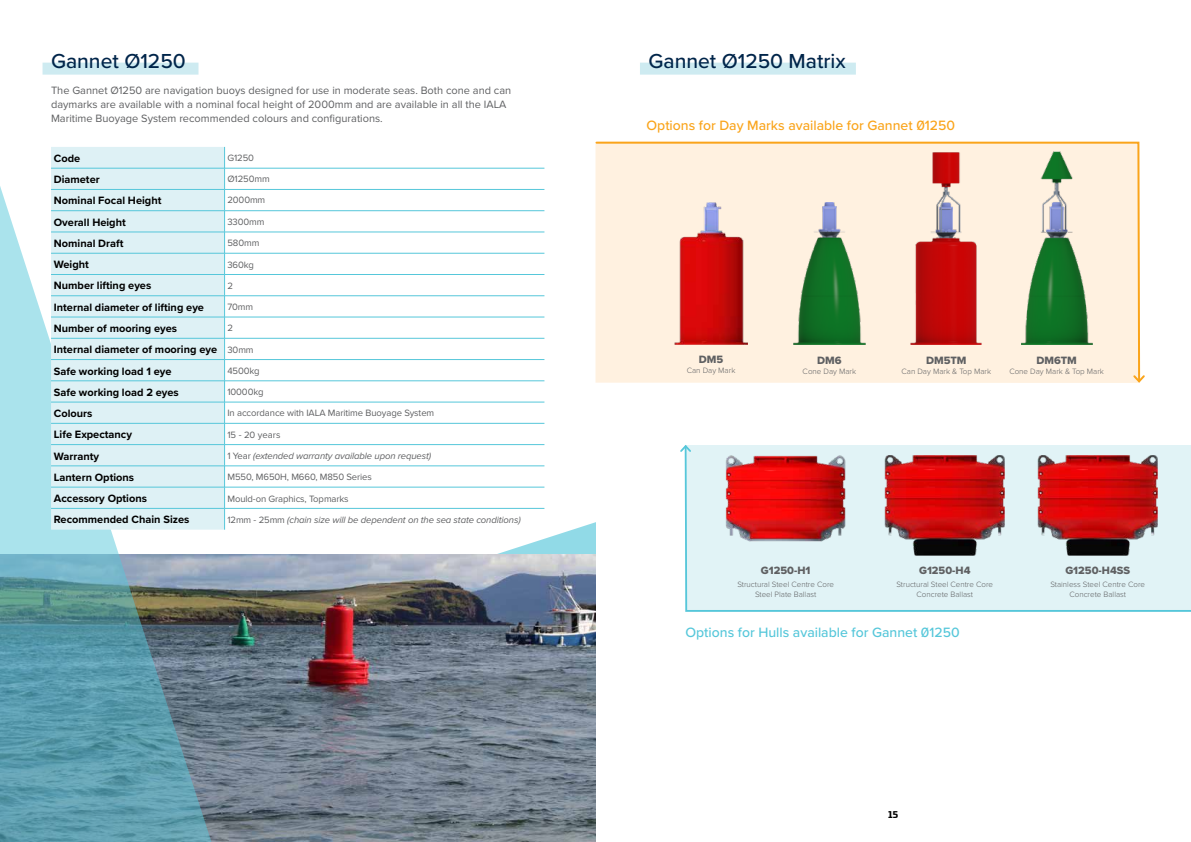
<style>
.page{position:relative;width:1191px;height:842px;background:#fff}
.page>*{position:absolute;margin:0;border:0;box-sizing:border-box;transform-origin:0 0}
.t1{font:500 21px "Proxima Nova";color:#00254a}
.t2{font:500 14px "Proxima Nova";color:#faa41a}
.t3{font:500 14px "Proxima Nova";color:#56c7da}
.t4{font:700 11px/21.3px "Proxima Nova";color:#000}
.t5{font:11px/14px "Proxima Nova";color:#5f6062}
.t6{font:11px "Proxima Nova Extrabld";color:#5f6062}
.t7{font:700 10px "Prometo";color:#000}
.t8{font:9.5px "Proxima Nova";letter-spacing:-.01em;color:#5f6062}
.t9{font:italic 9.5px "Proxima Nova";letter-spacing:-.01em;color:#5f6062}
.t10{font:300 8px/10px "Proxima Nova";color:#5f6062;text-align:center}
.s1{font-weight:400;font-size:9.5px;color:#5f6062}
.s2{font-style:normal}
</style>
<div class="page">
<svg style="left:461px;top:522px;width:135px;height:50px"></svg>
<div style="left:43px;top:63px;width:155px;height:12px;background:#ceebf1"></div>
<img style="left:214px;top:555px;width:381px;height:287px">
<svg style="left:0;top:186px;width:214px;height:656px;background:#7aabb7"></svg>
<div style="left:51px;top:147px;width:173px;height:383px;background:#def1f5"></div>
<hr style="left:51px;top:168px;width:174px;height:1px;background:#56c7da">
<hr style="left:225px;top:168px;width:319px;height:1px;background:#56c7da">
<hr style="left:51px;top:189px;width:174px;height:1px;background:#56c7da">
<hr style="left:225px;top:189px;width:319px;height:1px;background:#56c7da">
<hr style="left:51px;top:211px;width:174px;height:1px;background:#56c7da">
<hr style="left:225px;top:211px;width:319px;height:1px;background:#56c7da">
<hr style="left:51px;top:232px;width:174px;height:1px;background:#56c7da">
<hr style="left:225px;top:232px;width:319px;height:1px;background:#56c7da">
<hr style="left:51px;top:253px;width:174px;height:1px;background:#56c7da">
<hr style="left:225px;top:253px;width:319px;height:1px;background:#56c7da">
<hr style="left:51px;top:274px;width:174px;height:1px;background:#56c7da">
<hr style="left:225px;top:274px;width:319px;height:1px;background:#56c7da">
<hr style="left:51px;top:296px;width:174px;height:1px;background:#56c7da">
<hr style="left:225px;top:296px;width:319px;height:1px;background:#56c7da">
<hr style="left:51px;top:317px;width:174px;height:1px;background:#56c7da">
<hr style="left:225px;top:317px;width:319px;height:1px;background:#56c7da">
<hr style="left:51px;top:338px;width:174px;height:1px;background:#56c7da">
<hr style="left:225px;top:338px;width:319px;height:1px;background:#56c7da">
<hr style="left:51px;top:359px;width:174px;height:1px;background:#56c7da">
<hr style="left:225px;top:359px;width:319px;height:1px;background:#56c7da">
<hr style="left:51px;top:381px;width:174px;height:1px;background:#56c7da">
<hr style="left:225px;top:381px;width:319px;height:1px;background:#56c7da">
<hr style="left:51px;top:402px;width:174px;height:1px;background:#56c7da">
<hr style="left:225px;top:402px;width:319px;height:1px;background:#56c7da">
<hr style="left:51px;top:423px;width:174px;height:1px;background:#56c7da">
<hr style="left:225px;top:423px;width:319px;height:1px;background:#56c7da">
<hr style="left:51px;top:444px;width:174px;height:1px;background:#56c7da">
<hr style="left:225px;top:444px;width:319px;height:1px;background:#56c7da">
<hr style="left:51px;top:466px;width:174px;height:1px;background:#56c7da">
<hr style="left:225px;top:466px;width:319px;height:1px;background:#56c7da">
<hr style="left:51px;top:487px;width:174px;height:1px;background:#56c7da">
<hr style="left:225px;top:487px;width:319px;height:1px;background:#56c7da">
<hr style="left:51px;top:508px;width:174px;height:1px;background:#56c7da">
<hr style="left:225px;top:508px;width:319px;height:1px;background:#56c7da">
<svg style="left:224px;top:147px;width:1px;height:383px"></svg>
<div style="left:684px;top:445px;width:507px;height:167px;background:#e1f3f6"></div>
<svg style="left:680px;top:445px;width:12px;height:9px"></svg>
<div style="left:640px;top:63px;width:216px;height:12px;background:#ceebf1"></div>
<img style="left:725px;top:455px;width:120px;height:86px">
<img style="left:884px;top:455px;width:120px;height:101px">
<img style="left:1037px;top:455px;width:120px;height:101px">
<svg style="left:595px;top:141px;width:546px;height:242px;background:#e1c9b5"></svg>
<svg style="left:1131px;top:373px;width:14px;height:10px"></svg>
<h1 class="t1" style="left:51px;top:46px;width:136px">Gannet Ø1250</h1>
<p class="t5" style="left:51px;top:82px;width:462px">The Gannet Ø1250 are navigation buoys designed for use in moderate seas. Both cone and can daymarks are available with a nominal focal height of 2000mm and are available in all the IALA<br>Maritime Buoyage System recommended colours and configurations.</p>
<p class="t4" style="left:54px;top:147px;width:28px">Code</p>
<p class="t8" style="left:227px;top:150px;width:28px">G1250</p>
<p class="t4" style="left:54px;top:169px;width:47px">Diameter</p>
<p class="t8" style="left:227px;top:172px;width:44px">Ø1250mm</p>
<p class="t4" style="left:54px;top:190px;width:109px">Nominal Focal Height</p>
<p class="t8" style="left:227px;top:193px;width:39px">2000mm</p>
<p class="t4" style="left:54px;top:211px;width:73px">Overall Height</p>
<p class="t8" style="left:227px;top:214px;width:39px">3300mm</p>
<p class="t4" style="left:54px;top:232px;width:71px">Nominal Draft</p>
<p class="t8" style="left:227px;top:235px;width:33px">580mm</p>
<p class="t4" style="left:54px;top:254px;width:37px">Weight</p>
<p class="t8" style="left:227px;top:257px;width:28px">360kg</p>
<p class="t4" style="left:54px;top:275px;width:99px">Number lifting eyes</p>
<p class="t8" style="left:227px;top:279px;width:7px">2</p>
<p class="t4" style="left:54px;top:296px;width:152px">Internal diameter of lifting eye</p>
<p class="t8" style="left:227px;top:300px;width:27px">70mm</p>
<p class="t4" style="left:54px;top:317px;width:125px">Number of mooring eyes</p>
<p class="t8" style="left:227px;top:321px;width:7px">2</p>
<p class="t4" style="left:54px;top:339px;width:201px">Internal diameter of mooring eye <span class="s1">30mm<br></span>Safe working load 1 eye</p>
<p class="t8" style="left:227px;top:364px;width:34px">4500kg</p>
<p class="t4" style="left:54px;top:381px;width:126px">Safe working load 2 eyes</p>
<p class="t8" style="left:227px;top:385px;width:38px">10000kg</p>
<p class="t4" style="left:54px;top:402px;width:40px">Colours</p>
<p class="t8" style="left:227px;top:406px;width:208px">In accordance with IALA Maritime Buoyage System</p>
<p class="t4" style="left:54px;top:424px;width:80px">Life Expectancy</p>
<p class="t8" style="left:227px;top:427px;width:54px">15 - 20 years</p>
<p class="t4" style="left:54px;top:445px;width:47px">Warranty</p>
<p class="t9" style="left:227px;top:449px;width:205px"><span class="s2">1 Year</span> (extended warranty available upon request)</p>
<p class="t4" style="left:54px;top:466px;width:82px">Lantern Options</p>
<p class="t8" style="left:227px;top:470px;width:146px">M550, M650H, M660, M850 Series</p>
<p class="t4" style="left:54px;top:487px;width:95px">Accessory Options</p>
<p class="t8" style="left:227px;top:491px;width:123px">Mould-on Graphics, Topmarks</p>
<p class="t4" style="left:54px;top:509px;width:137px">Recommended Chain Sizes</p>
<p class="t9" style="left:227px;top:512px;width:295px"><span class="s2">12mm - 25mm</span> (chain size will be dependent on the sea state conditions)</p>
<h1 class="t1" style="left:648px;top:46px;width:199px">Gannet Ø1250 Matrix</h1>
<p class="t2" style="left:646px;top:115px;width:310px">Options for Day Marks available for Gannet 01250</p>
<p class="t6" style="left:699px;top:351px;width:26px">DM5</p>
<p class="t10" style="left:686px;top:365px;width:50px">Can Day Mark</p>
<p class="t6" style="left:817px;top:352px;width:26px">DM6</p>
<p class="t10" style="left:802px;top:366px;width:55px">Cone Day Mark</p>
<p class="t6" style="left:926px;top:352px;width:42px">DM5TM</p>
<p class="t10" style="left:901px;top:366px;width:91px">Can Day Mark &amp; Top Mark</p>
<p class="t6" style="left:1036px;top:352px;width:42px">DM6TM</p>
<p class="t10" style="left:1009px;top:366px;width:96px">Cone Day Mark &amp; Top Mark</p>
<p class="t6" style="left:761px;top:562px;width:51px">G1250-H1</p>
<p class="t10" style="left:737px;top:579px;width:98px">Structural Steel Centre Core<br>Steel Plate Ballast</p>
<p class="t6" style="left:919px;top:562px;width:53px">G1250-H4</p>
<p class="t10" style="left:896px;top:579px;width:98px">Structural Steel Centre Core<br>Concrete Ballast</p>
<p class="t3" style="left:685px;top:622px;width:276px">Options for Hulls available for Gannet 01250</p>
<p class="t6" style="left:1065px;top:562px;width:66px">G1250-H4SS</p>
<p class="t10" style="left:1050px;top:579px;width:96px">Stainless Steel Centre Core<br>Concrete Ballast</p>
<p class="t7" style="left:888px;top:809px;width:12px">15</p>
</div>
